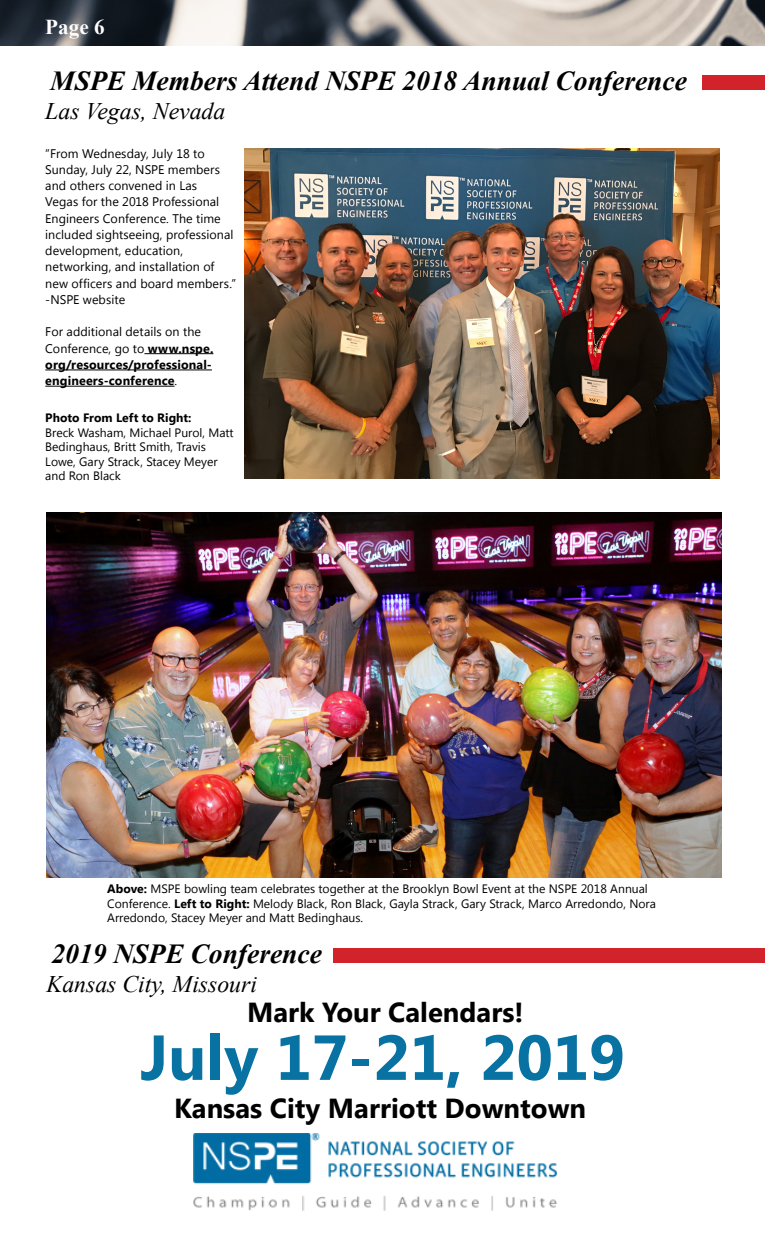
<style>
.page{position:relative;width:765px;height:1260px;background:#fff}
.page>*{position:absolute;margin:0;border:0;box-sizing:border-box;transform-origin:0 0}
.t1{font:700 63.5px "Segoe UI";color:#0872a2}
.t2{font:italic 700 27.5px "Times New Roman";color:#000}
.t3{font:700 27.5px "Segoe UI";color:#000}
.t4{font:italic 23.75px "Times New Roman";color:#000}
.t5{font:700 21.12px "Times New Roman";color:#fff}
.t6{font:12.5px/16.2px "Segoe UI";letter-spacing:.005em;color:#000}
.t7{font:700 12.5px/16.2px "Segoe UI";letter-spacing:.01em;color:#000}
.t8{font:12.12px/14.6px "Segoe UI";color:#000}
.t9{font:700 12.12px "Segoe UI";color:#000}
.t10{font:700 11.75px "Times New Roman";color:#fff}
.s1{font-weight:400}
.s2{font-weight:700}
</style>
<div class="page">
<img style="left:194px;top:1134px;width:363px;height:76px">
<img style="left:245px;top:148px;width:475px;height:330px">
<div style="left:703px;top:76px;width:62px;height:14px;background:#d2232a"></div>
<hr style="left:144px;top:353px;width:69px;height:1px;background:#000">
<hr style="left:45px;top:370px;width:167px;height:1px;background:#000">
<hr style="left:45px;top:386px;width:130px;height:1px;background:#000">
<div style="left:333px;top:948px;width:432px;height:15px;background:#d2232a"></div>
<img style="left:0;top:0;width:765px;height:45px">
<img style="left:47px;top:512px;width:675px;height:365px">
<h3 class="t5" style="left:45px;top:13px;width:61px">Page 6</h3>
<p class="t10" style="left:45px;top:27px;width:34px">Page 5</p>
<h2 class="t2" style="left:50px;top:62px;width:638px">MSPE Members Attend NSPE 2018 Annual Conference</h2>
<h3 class="t4" style="left:45px;top:94px;width:182px">Las Vegas, Nevada</h3>
<p class="t6" style="left:45px;top:144px;width:192px">“From Wednesday, July 18 to<br>Sunday, July 22, NSPE members and others convened in Las<br>Vegas for the 2018 Professional<br>Engineers Conference. The time included sightseeing, professional development, education, networking, and installation of new officers and board members.” -NSPE website</p>
<p class="t7" style="left:45px;top:323px;width:170px"><span class="s1">For additional details on the<br>Conference, go to</span> www.nspe. org/resources/professional&shy;engineers-conference<span class="s1">.</span></p>
<p class="t9" style="left:45px;top:409px;width:148px">Photo From Left to Right:</p>
<p class="t8" style="left:45px;top:425px;width:190px">Breck Washam, Michael Purol, Matt<br>Bedinghaus, Britt Smith, Travis<br>Lowe, Gary Strack, Stacey Meyer and Ron Black</p>
<p class="t8" style="left:107px;top:881px;width:550px"><span class="s2">Above:</span> MSPE bowling team celebrates together at the Brooklyn Bowl Event at the NSPE 2018 Annual<br>Conference. <span class="s2">Left to Right:</span> Melody Black, Ron Black, Gayla Strack, Gary Strack, Marco Arredondo, Nora<br>Arredondo, Stacey Meyer and Matt Bedinghaus.</p>
<h2 class="t2" style="left:52px;top:935px;width:272px">2019 NSPE Conference</h2>
<h3 class="t4" style="left:47px;top:967px;width:212px">Kansas City, Missouri</h3>
<h2 class="t3" style="left:247px;top:992px;width:278px">Mark Your Calendars!</h2>
<h1 class="t1" style="left:140px;top:1012px;width:487px">July 17-21, 2019</h1>
<h2 class="t3" style="left:174px;top:1088px;width:414px">Kansas City Marriott Downtown</h2>
</div>
